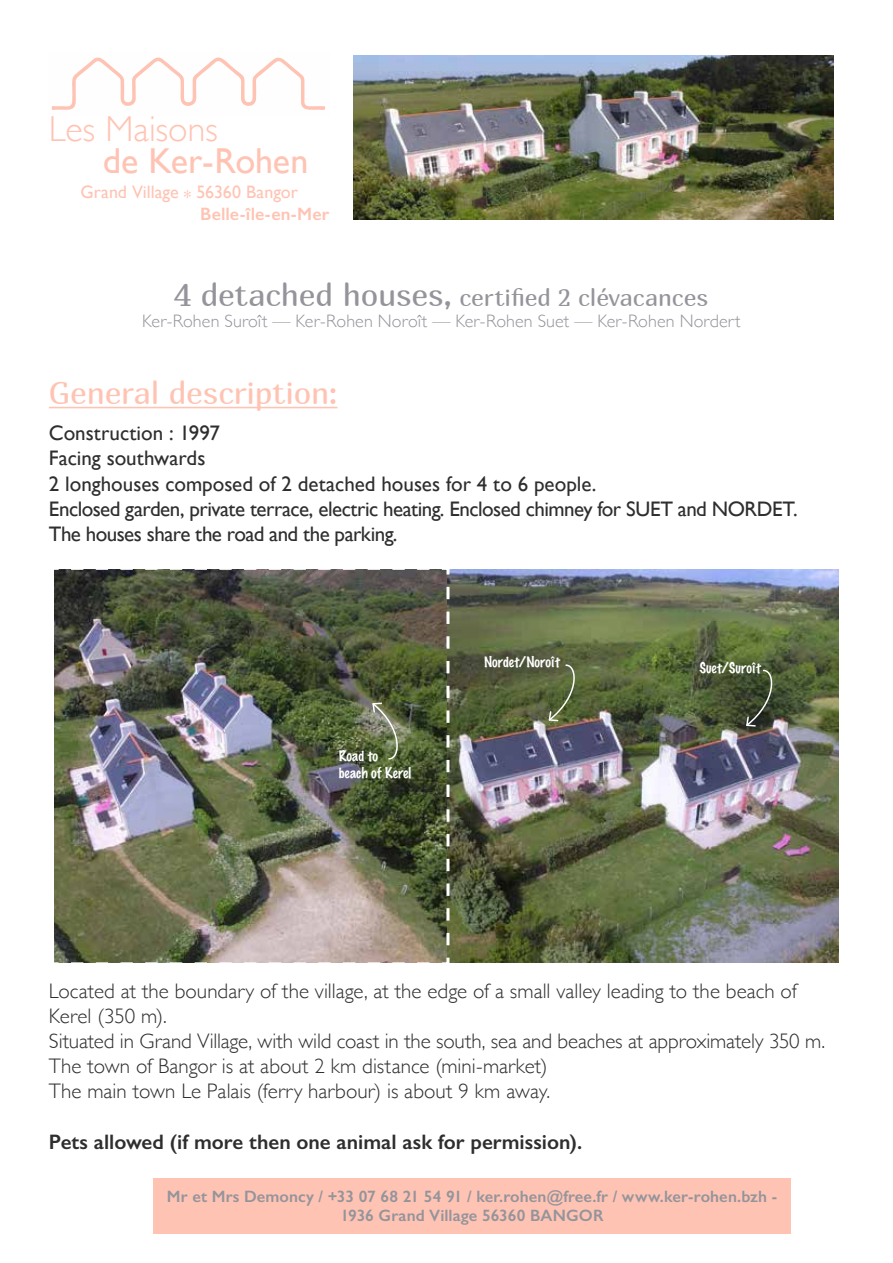
<style>
.page{position:relative;width:893px;height:1263px;background:#fff}
.page>*{position:absolute;margin:0;border:0;box-sizing:border-box;transform-origin:0 0}
.t1{font:36px "Gill Sans";letter-spacing:-.005em;color:#ffc3b3}
.t2{font:300 36px "Gill Sans";letter-spacing:-.005em;color:#ffc3b3}
.t3{font:31.5px "Marmelad";letter-spacing:-.005em;color:#ffc3b3}
.t4{font:24px "Marmelad";color:#94949b}
.t5{font:300 21px/25.2px "Gill Sans";color:#2f2e2e}
.t6{font:21px/25.2px "Gill Sans";letter-spacing:-.015em;color:#2f2e2e}
.t7{font:600 21px "Gill Sans";color:#2f2e2e}
.t8{font:300 18px "Gill Sans";letter-spacing:.005em;color:#94949b}
.t9{font:18px "Gill Sans";color:#ffc3b3}
.t10{font:600 18px "Gill Sans";letter-spacing:.005em;color:#ffc3b3}
.t11{font:600 16.5px/19.8px "Gill Sans";letter-spacing:.005em;color:#94949b;text-align:center}
.t12{font:100 13.5px/16.2px "Marker Felt";letter-spacing:.01em;color:#fff}
.s1{font-size:31.5px}
</style>
<div class="page">
<div style="left:153px;top:1178px;width:638px;height:55px;background:#ffc3b3"></div>
<svg style="left:51px;top:57px;width:274px;height:53px"></svg>
<img style="left:353px;top:56px;width:481px;height:163px">
<hr style="left:49px;top:407px;width:288px;height:1px;background:#ffc3b3">
<img style="left:451px;top:570px;width:388px;height:392px">
<img style="left:54px;top:569px;width:397px;height:394px">
<svg style="left:371px;top:702px;width:32px;height:58px;background:#737d5c"></svg>
<svg style="left:547px;top:664px;width:33px;height:58px;background:#626f45"></svg>
<svg style="left:745px;top:669px;width:32px;height:58px;background:#47523c"></svg>
<h1 class="t2" style="left:49px;top:101px;width:170px">Les Maisons</h1>
<h1 class="t1" style="left:103px;top:140px;width:207px">de Ker-Rohen</h1>
<p class="t9" style="left:80px;top:182px;width:219px">Grand Village * 56360 Bangor</p>
<p class="t10" style="left:200px;top:203px;width:131px">Belle-île-en-Mer</p>
<p class="t4" style="left:175px;top:279px;width:535px"><span class="s1">4 detached houses,</span> certified 2 clévacances</p>
<p class="t8" style="left:142px;top:307px;width:600px">Ker-Rohen Suroît — Ker-Rohen Noroît — Ker-Rohen Suet — Ker-Rohen Nordert</p>
<h2 class="t3" style="left:49px;top:370px;width:290px">General description:</h2>
<p class="t6" style="left:49px;top:420px;width:750px">Construction : 1997<br>Facing southwards<br>2 longhouses composed of 2 detached houses for 4 to 6 people.<br>Enclosed garden, private terrace, electric heating. Enclosed chimney for SUET and NORDET.<br>The houses share the road and the parking.</p>
<p class="t12" style="left:339px;top:748px;width:74px">Road to<br>beach of Kerel</p>
<p class="t12" style="left:484px;top:653px;width:77px">Nordet/Noroît</p>
<p class="t12" style="left:699px;top:660px;width:63px">Suet/Suroît</p>
<p class="t5" style="left:49px;top:977px;width:778px">Located at the boundary of the village, at the edge of a small valley leading to the beach of Kerel (350 m).<br>Situated in Grand Village, with wild coast in the south, sea and beaches at approximately 350 m.<br>The town of Bangor is at about 2 km distance (mini-market)<br>The main town Le Palais (ferry harbour) is about 9 km away.</p>
<p class="t7" style="left:49px;top:1129px;width:535px">Pets allowed (if more then one animal ask for permission).</p>
<p class="t11" style="left:167px;top:1186px;width:612px">Mr et Mrs Demoncy / +33 07 68 21 54 91 / ker.rohen@free.fr / www.ker-rohen.bzh -<br>1936 Grand Village 56360 BANGOR</p>
</div>
